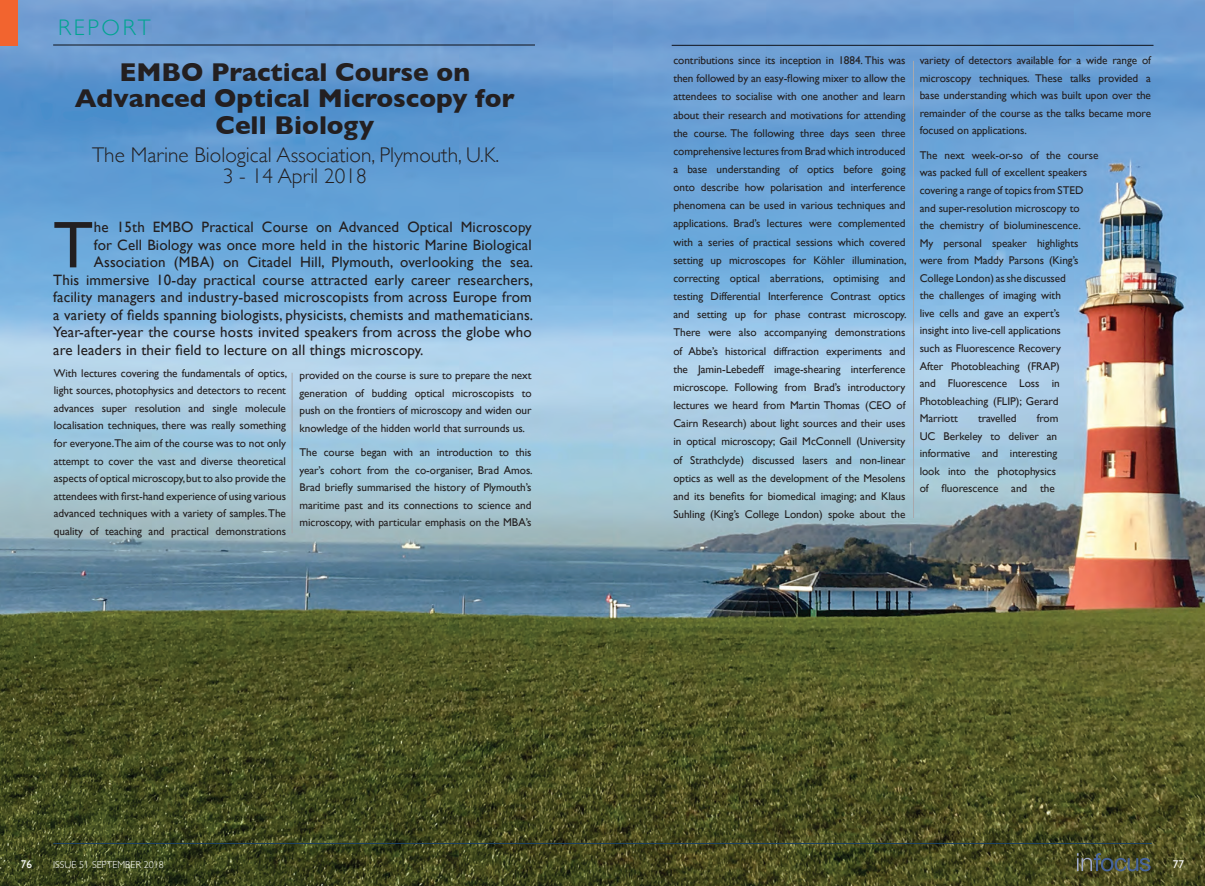
<style>
.page{position:relative;width:1205px;height:886px;background:#fff}
.page>*{position:absolute;margin:0;border:0;box-sizing:border-box;transform-origin:0 0}
.Drop_cap_intro{font:66.25px "Gill Sans";color:#231f20}
.t1{font:700 26.25px/26.2px "Gill Sans";color:#231f20;text-align:center}
.t2{font:300 22.5px "Gill Sans";letter-spacing:.12em;color:#00a491}
.t3{font:300 21.25px "Gill Sans";color:#231f20}
.Drop_cap_intro-2{font:15px "Gill Sans";letter-spacing:.01em;color:#231f20}
.body_text{font:11.25px/17.5px "Gill Sans";letter-spacing:-.005em;color:#231f20;text-align:justify}
.t4{font:11.25px "Gill Sans";color:#fff}
.t5{font:300 10px "Gill Sans";color:#fff}
</style>
<div class="page">
<img style="left:0;top:0;width:1205px;height:886px">
<svg style="left:1077px;top:853px;width:73px;height:18px"></svg>
<hr style="left:53px;top:843px;width:1099px;height:1px;background:#1b4064">
<hr style="left:292px;top:373px;width:1px;height:160px;background:#a8a9ad">
<div style="left:0;top:0;width:17px;height:45px;background:#f2642f"></div>
<hr style="left:53px;top:45px;width:482px;height:1px;background:#231f20">
<hr style="left:913px;top:61px;width:1px;height:457px;background:#a8a9ad">
<hr style="left:672px;top:45px;width:481px;height:1px;background:#231f20">
<p class="t2" style="left:58px;top:10px;width:94px">REPORT</p>
<p class="t1" style="left:75px;top:59px;width:441px">EMBO Practical Course on<br>Advanced Optical Microscopy for<br>Cell Biology</p>
<p class="t3" style="left:92px;top:138px;width:408px">The Marine Biological Association, Plymouth, U.K.</p>
<p class="t3" style="left:223px;top:160px;width:145px">3 - 14 April 2018</p>
<p class="Drop_cap_intro" style="left:53px;top:206px;width:42px">T</p>
<p class="Drop_cap_intro-2" style="left:94px;top:218px;width:439px">he 15th EMBO Practical Course on Advanced Optical Microscopy</p>
<p class="Drop_cap_intro-2" style="left:94px;top:236px;width:439px">for Cell Biology was once more held in the historic Marine Biological</p>
<p class="Drop_cap_intro-2" style="left:94px;top:253px;width:441px">Association (MBA) on Citadel Hill, Plymouth, overlooking the sea.</p>
<p class="Drop_cap_intro-2" style="left:53px;top:271px;width:481px">This immersive 10-day practical course attracted early career researchers,</p>
<p class="Drop_cap_intro-2" style="left:53px;top:288px;width:480px">facility managers and industry-based microscopists from across Europe from</p>
<p class="Drop_cap_intro-2" style="left:53px;top:306px;width:481px">a variety of fields spanning biologists, physicists, chemists and mathematicians.</p>
<p class="Drop_cap_intro-2" style="left:53px;top:323px;width:480px">Year-after-year the course hosts invited speakers from across the globe who</p>
<p class="Drop_cap_intro-2" style="left:53px;top:341px;width:372px">are leaders in their field to lecture on all things microscopy.</p>
<p class="body_text" style="left:54px;top:364px;width:235px">With lectures covering the fundamentals of optics, light sources, photophysics and detectors to recent advances super resolution and single molecule localisation techniques, there was really something for everyone.The aim of the course was to not only attempt to cover the vast and diverse theoretical aspects of optical microscopy, but to also provide the attendees with first-hand experience of using various advanced techniques with a variety of samples. The quality of teaching and practical demonstrations</p>
<p class="body_text" style="left:299px;top:366px;width:234px">provided on the course is sure to prepare the next generation of budding optical microscopists to push on the frontiers of microscopy and widen our knowledge of the hidden world that surrounds us.</p>
<p class="body_text" style="left:299px;top:444px;width:235px">The course began with an introduction to this year’s cohort from the co-organiser, Brad Amos.<br>Brad briefly summarised the history of Plymouth’s maritime past and its connections to science and microscopy, with particular emphasis on the MBA’s</p>
<p class="body_text" style="left:673px;top:51px;width:235px;line-height:18.1px">contributions since its inception in 1884. This was then followed by an easy-flowing mixer to allow the attendees to socialise with one another and learn about their research and motivations for attending the course. The following three days seen three comprehensive lectures from Brad which introduced a base understanding of optics before going onto describe how polarisation and interference phenomena can be used in various techniques and applications. Brad’s lectures were complemented with a series of practical sessions which covered setting up microscopes for Köhler illumination, correcting optical aberrations, optimising and testing Differential Interference Contrast optics and setting up for phase contrast microscopy.<br>There were also accompanying demonstrations of Abbe’s historical diffraction experiments and the Jamin-Lebedeff image-shearing interference microscope. Following from Brad’s introductory lectures we heard from Martin Thomas (CEO of Cairn Research) about light sources and their uses in optical microscopy; Gail McConnell (University of Strathclyde) discussed lasers and non-linear optics as well as the development of the Mesolens and its benefits for biomedical imaging; and Klaus Suhling (King’s College London) spoke about the</p>
<p class="body_text" style="left:919px;top:51px;width:233px">variety of detectors available for a wide range of microscopy techniques. These talks provided a base understanding which was built upon over the remainder of the course as the talks became more focused on applications.</p>
<p class="body_text" style="left:919px;top:146px;width:180px;text-align:left">The next week-or-so of the course was packed full of excellent speakers covering a range of topics from STED and super-resolution microscopy to<br>the chemistry of bioluminescence.<br>My personal speaker highlights were from Maddy Parsons (King’s<br>College London) as she discussed<br>the challenges of imaging with<br>live cells and gave an expert’s<br>insight into live-cell applications<br>such as Fluorescence Recovery<br>After Photobleaching (FRAP)<br>and Fluorescence Loss in<br>Photobleaching (FLIP); Gerard<br>Marriott</p>
<p class="body_text" style="left:919px;top:409px;width:140px;text-align:left;text-indent:117px">from<br>UC Berkeley to deliver an informative and interesting look into the photophysics of fluorescence and the</p>
<p class="body_text" style="left:978px;top:409px;width:40px">travelled</p>
<p class="t4" style="left:21px;top:858px;width:13px">76</p>
<p class="t5" style="left:53px;top:856px;width:112px">ISSUE 51 SEPTEMBER 2018</p>
<p class="t4" style="left:1173px;top:858px;width:13px">77</p>
</div>
